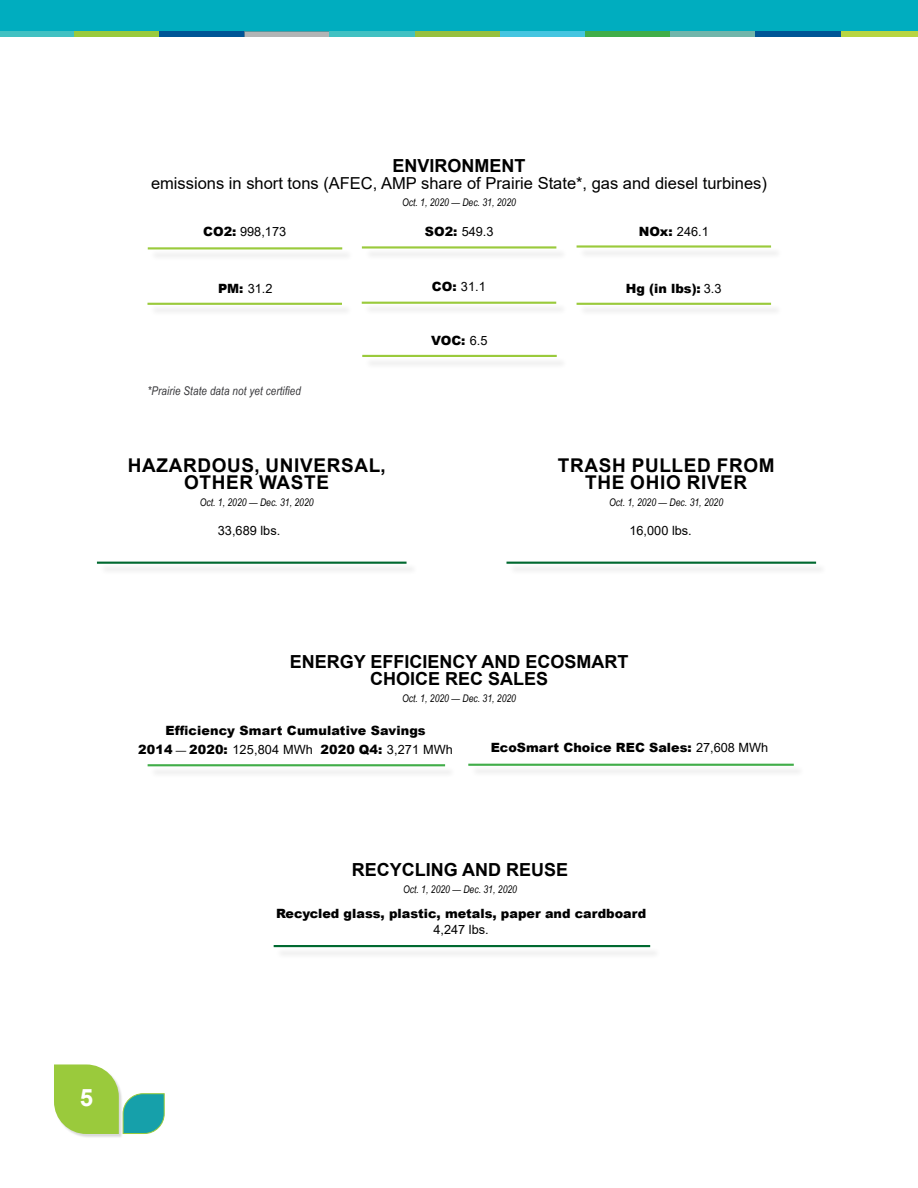
<style>
.page{position:relative;width:918px;height:1188px;background:#fff}
.page>*{position:absolute;margin:0;border:0;box-sizing:border-box;transform-origin:0 0}
.t1{font:700 24px "Arial";color:#fff}
.t2{font:700 18.9px/17.2px "Arial";letter-spacing:.035em;color:#000;text-align:center}
.t3{font:700 18px/17.2px "Arial";color:#000;text-align:center}
.t4{font:16.5px "Arial";color:#000}
.t5{font:900 12.75px/19.5px "Arial";color:#000;text-align:center}
.t6{font:12.75px "Arial";color:#000}
.t7{font:italic 12px "Arial Narrow";letter-spacing:.01em;color:#363639}
.t8{font:italic 10.5px "Arial Narrow";color:#000}
.s1{font-weight:900}
.s2{font-weight:400}
.s3{font-weight:400;font-size:10.5px}
</style>
<div class="page">
<div style="left:150px;top:249px;width:204px;height:12px;background:#f8f8f8"></div>
<hr style="left:148px;top:247px;width:194px;height:2px;background:#9aca3c">
<div style="left:364px;top:248px;width:204px;height:12px;background:#f8f8f8"></div>
<hr style="left:362px;top:246px;width:194px;height:3px;background:#9aca3c">
<div style="left:149px;top:304px;width:204px;height:13px;background:#f8f8f8"></div>
<hr style="left:147px;top:303px;width:195px;height:2px;background:#9aca3c">
<div style="left:578px;top:247px;width:204px;height:12px;background:#f8f8f8"></div>
<hr style="left:577px;top:245px;width:194px;height:3px;background:#9aca3c">
<div style="left:363px;top:303px;width:205px;height:13px;background:#f8f8f8"></div>
<hr style="left:362px;top:302px;width:194px;height:2px;background:#9aca3c">
<div style="left:578px;top:304px;width:204px;height:13px;background:#f8f8f8"></div>
<hr style="left:577px;top:303px;width:194px;height:2px;background:#9aca3c">
<div style="left:275px;top:947px;width:387px;height:12px;background:#f8f8f8"></div>
<hr style="left:274px;top:945px;width:376px;height:2px;background:#006930">
<div style="left:99px;top:563px;width:319px;height:13px;background:#f8f8f8"></div>
<hr style="left:97px;top:562px;width:310px;height:2px;background:#006930">
<div style="left:508px;top:563px;width:319px;height:13px;background:#f8f8f8"></div>
<hr style="left:507px;top:562px;width:309px;height:2px;background:#006930">
<div style="left:470px;top:765px;width:335px;height:13px;background:#f8f8f8"></div>
<hr style="left:468px;top:764px;width:326px;height:2px;background:#41ad49">
<div style="left:149px;top:766px;width:308px;height:12px;background:#f8f8f8"></div>
<hr style="left:148px;top:764px;width:297px;height:2px;background:#41ad49">
<div style="left:0;top:0;width:918px;height:32px;background:#00adbf"></div>
<div style="left:0;top:32px;width:74px;height:5px;background:#41c1c2"></div>
<div style="left:74px;top:32px;width:85px;height:5px;background:#9aca3c"></div>
<div style="left:159px;top:32px;width:85px;height:5px;background:#005596"></div>
<div style="left:244px;top:32px;width:86px;height:5px;background:#b2b4b5"></div>
<div style="left:330px;top:32px;width:85px;height:5px;background:#41c1c2"></div>
<div style="left:415px;top:32px;width:85px;height:5px;background:#97c03f"></div>
<div style="left:500px;top:32px;width:85px;height:5px;background:#45c5e0"></div>
<div style="left:585px;top:32px;width:86px;height:5px;background:#41ad49"></div>
<div style="left:671px;top:32px;width:85px;height:5px;background:#71b5aa"></div>
<div style="left:756px;top:32px;width:85px;height:5px;background:#005596"></div>
<div style="left:841px;top:32px;width:77px;height:5px;background:#b8d541"></div>
<div style="left:55px;top:1065px;width:68px;height:73px;background:#000;opacity:.15"></div>
<svg style="left:54px;top:1064px;width:111px;height:71px"></svg>
<div style="left:364px;top:356px;width:204px;height:13px;background:#f8f8f8"></div>
<hr style="left:362px;top:355px;width:195px;height:2px;background:#9aca3c">
<h3 class="t3" style="left:392px;top:157px;width:135px">ENVIRONMENT</h3>
<p class="t4" style="left:151px;top:172px;width:617px">emissions in short tons (AFEC, AMP share of Prairie State*, gas and diesel turbines)</p>
<p class="t8" style="left:402px;top:195px;width:115px">Oct. 1, 2020 — Dec. 31, 2020</p>
<p class="t6" style="left:203px;top:223px;width:84px"><span class="s1">CO2:</span> 998,173</p>
<p class="t6" style="left:425px;top:223px;width:70px"><span class="s1">SO2:</span> 549.3</p>
<p class="t6" style="left:639px;top:223px;width:72px"><span class="s1">NOx:</span> 246.1</p>
<p class="t6" style="left:218px;top:279px;width:56px"><span class="s1">PM:</span> 31.2</p>
<p class="t7" style="left:147px;top:383px;width:155px">*Prairie State data not yet certified</p>
<h2 class="t2" style="left:128px;top:457px;width:260px">HAZARDOUS, UNIVERSAL,<br>OTHER WASTE</h2>
<p class="t8" style="left:200px;top:495px;width:115px">Oct. 1, 2020 — Dec. 31, 2020</p>
<p class="t6" style="left:432px;top:278px;width:55px"><span class="s1">CO:</span> 31.1</p>
<p class="t5" style="left:626px;top:278px;width:97px">Hg (in lbs): <span class="s2">3.3</span></p>
<p class="t5" style="left:431px;top:330px;width:58px">VOC: <span class="s2">6.5</span></p>
<h2 class="t2" style="left:558px;top:457px;width:218px">TRASH PULLED FROM<br>THE OHIO RIVER</h2>
<p class="t8" style="left:609px;top:495px;width:115px">Oct. 1, 2020 — Dec. 31, 2020</p>
<p class="t6" style="left:218px;top:522px;width:64px">33,689 lbs.</p>
<p class="t6" style="left:629px;top:522px;width:64px">16,000 lbs.</p>
<h3 class="t3" style="left:290px;top:653px;width:340px">ENERGY EFFICIENCY AND ECOSMART<br>CHOICE REC SALES</h3>
<p class="t8" style="left:402px;top:691px;width:115px">Oct. 1, 2020 — Dec. 31, 2020</p>
<p class="t5" style="left:138px;top:720px;width:316px">Efficiency Smart Cumulative Savings<br>2014 <span class="s3">—</span> 2020: <span class="s2">125,804 MWh</span> 2020 Q4: <span class="s2">3,271 MWh</span></p>
<p class="t5" style="left:491px;top:738px;width:279px">EcoSmart Choice REC Sales: <span class="s2">27,608 MWh</span></p>
<h3 class="t3" style="left:352px;top:861px;width:218px">RECYCLING AND REUSE</h3>
<p class="t8" style="left:403px;top:882px;width:115px">Oct. 1, 2020 — Dec. 31, 2020</p>
<p class="t5" style="left:276px;top:904px;width:372px">Recycled glass, plastic, metals, paper and cardboard</p>
<p class="t6" style="left:434px;top:920px;width:57px">4,247 lbs.</p>
<h1 class="t1" style="left:80px;top:1081px;width:15px">5</h1>
</div>
